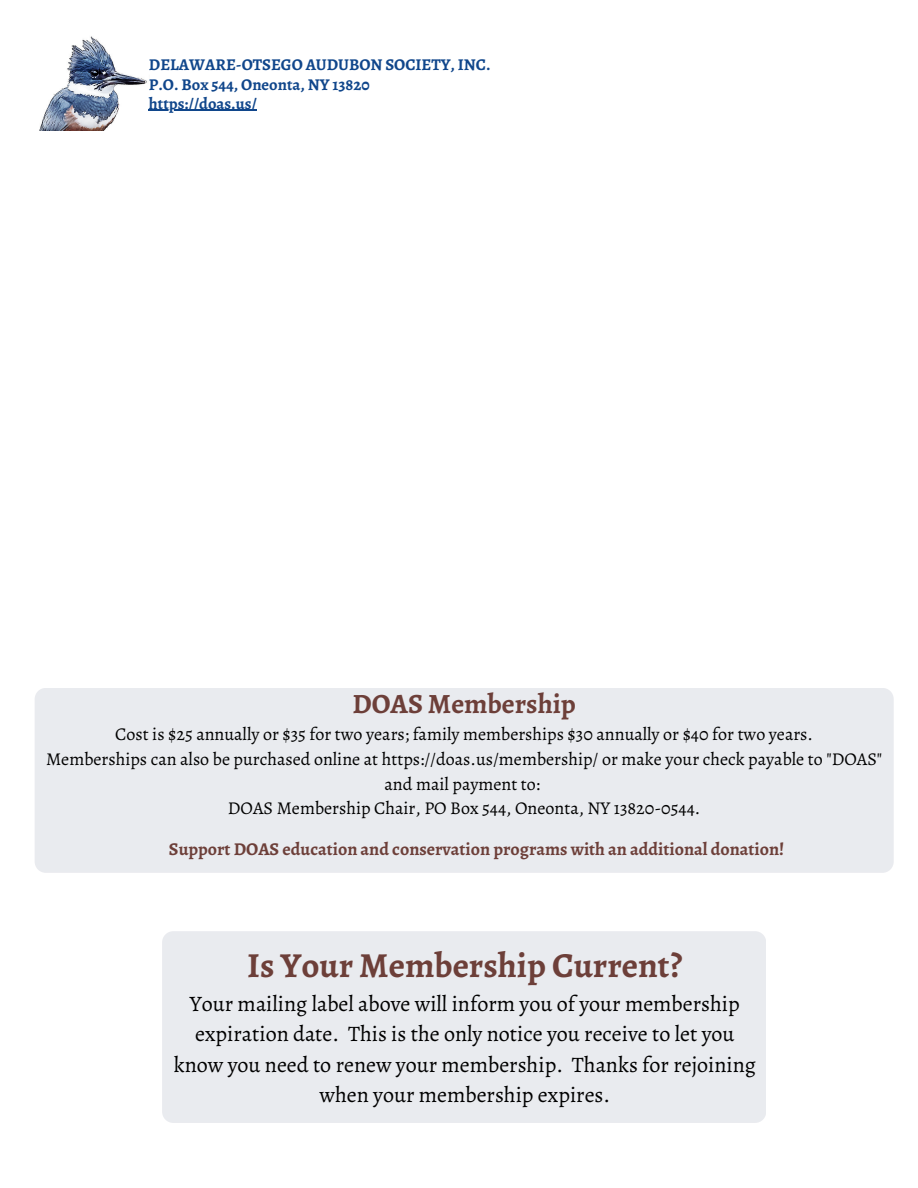
<style>
.page{position:relative;width:918px;height:1188px;background:#fff}
.page>*{position:absolute;margin:0;border:0;box-sizing:border-box;transform-origin:0 0}
.t1{font:700 35.25px "Alegreya";color:#6d3f39}
.t2{font:700 27.9px "Alegreya";color:#6d3f39}
.t3{font:22.05px/30.2px "Alegreya";color:#000;text-align:center}
.t4{font:18px/24.6px "Alegreya";color:#000;text-align:center}
.t5{font:700 18px "Alegreya";color:#6d3f39}
.t6{font:700 16.5px/19.2px "Alegreya";color:#10468b}
</style>
<div class="page">
<img style="left:39px;top:36px;width:110px;height:95px">
<hr style="left:149px;top:110px;width:108px;height:1px;background:#10468b">
<div style="left:162px;top:931px;width:604px;height:192px;background:#e9ebef;border-radius:11px"></div>
<div style="left:35px;top:688px;width:859px;height:185px;background:#e9ebef"></div>
<p class="t6" style="left:149px;top:55px;width:343px">DELAWARE-OTSEGO AUDUBON SOCIETY, INC.<br>P.O. Box 544, Oneonta, NY 13820<br>https://doas.us/</p>
<h2 class="t2" style="left:352px;top:685px;width:225px">DOAS Membership</h2>
<p class="t4" style="left:46px;top:722px;width:838px">Cost is $25 annually or $35 for two years; family memberships $30 annually or $40 for two years.<br>Memberships can also be purchased online at https://doas.us/membership/ or make your check payable to "DOAS" and mail payment to:<br>DOAS Membership Chair, PO Box 544, Oneonta, NY 13820-0544.</p>
<p class="t5" style="left:169px;top:836px;width:617px">Support DOAS education and conservation programs with an additional donation!</p>
<h1 class="t1" style="left:247px;top:941px;width:437px">Is Your Membership Current?</h1>
<p class="t3" style="left:174px;top:989px;width:584px">Your mailing label above will inform you of your membership expiration date. This is the only notice you receive to let you know you need to renew your membership. Thanks for rejoining when your membership expires.</p>
</div>
